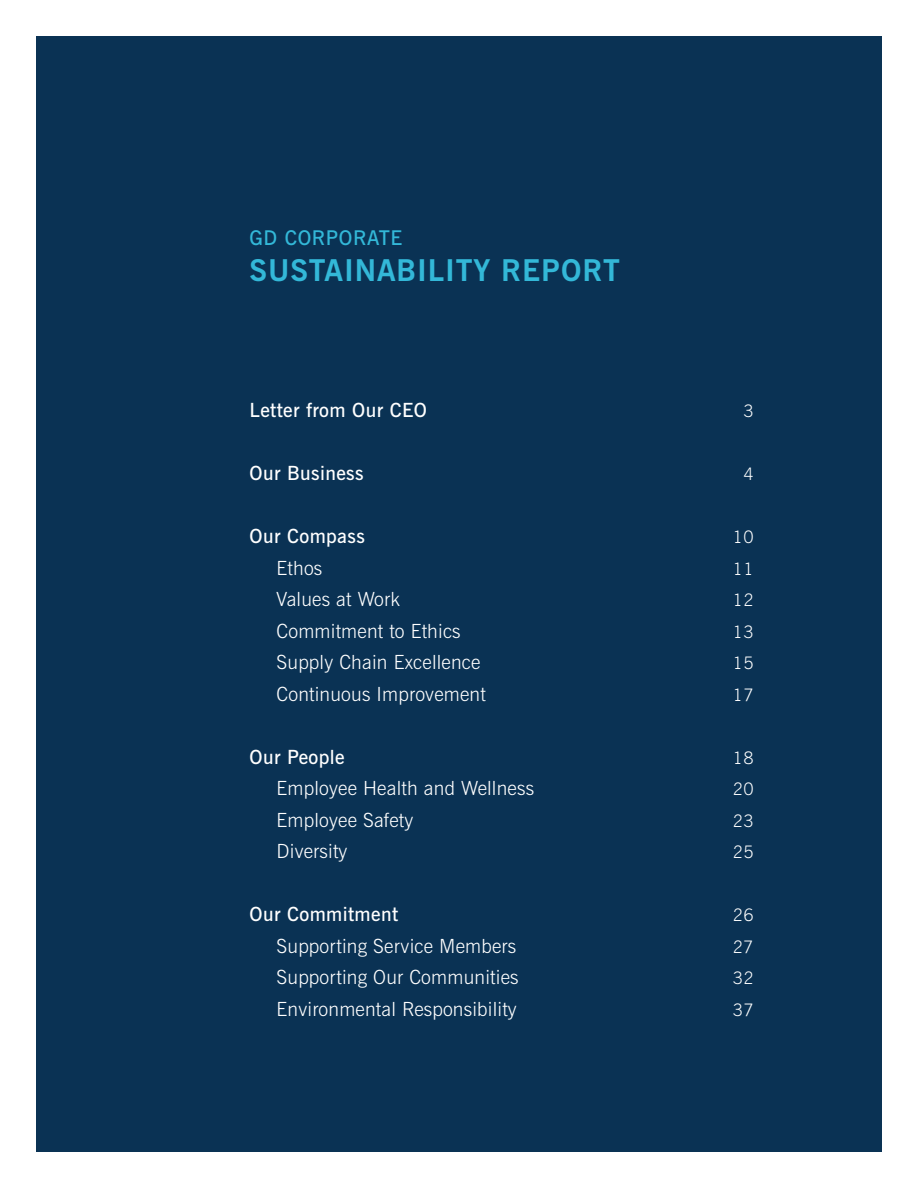
<style>
.page{position:relative;width:918px;height:1188px;background:#fff}
.page>*{position:absolute;margin:0;border:0;box-sizing:border-box;transform-origin:0 0}
.t1{font:700 30px "News Gothic BT";letter-spacing:.03em;color:#33b8d8}
.t2{font:600 20.25px "News Gothic BT";letter-spacing:.03em;color:#33b8d8}
.t3{font:300 19.5px "News Gothic BT";letter-spacing:.01em;color:#fff}
.t4{font:600 19.5px "News Gothic BT";letter-spacing:.02em;color:#fff}
.t5{font:300 17.25px "News Gothic BT";letter-spacing:.01em;color:#fff}
</style>
<div class="page">
<div style="left:36px;top:36px;width:846px;height:1116px;background:#0a3254"></div>
<p class="t2" style="left:250px;top:225px;width:154px">GD CORPORATE</p>
<h1 class="t1" style="left:250px;top:252px;width:372px">SUSTAINABILITY REPORT</h1>
<p class="t4" style="left:250px;top:399px;width:179px">Letter from Our CEO</p>
<p class="t5" style="left:743px;top:401px;width:12px">3</p>
<p class="t4" style="left:250px;top:462px;width:116px">Our Business</p>
<p class="t5" style="left:743px;top:464px;width:12px">4</p>
<p class="t4" style="left:250px;top:525px;width:117px">Our Compass</p>
<p class="t5" style="left:733px;top:527px;width:22px">10</p>
<p class="t3" style="left:277px;top:556px;width:47px">Ethos</p>
<p class="t5" style="left:733px;top:558px;width:22px">11</p>
<p class="t3" style="left:277px;top:588px;width:125px">Values at Work</p>
<p class="t5" style="left:733px;top:590px;width:22px">12</p>
<p class="t3" style="left:277px;top:619px;width:186px">Commitment to Ethics</p>
<p class="t5" style="left:733px;top:621px;width:22px">13</p>
<p class="t3" style="left:277px;top:651px;width:205px">Supply Chain Excellence</p>
<p class="t5" style="left:733px;top:653px;width:22px">15</p>
<p class="t3" style="left:277px;top:682px;width:211px">Continuous Improvement</p>
<p class="t5" style="left:733px;top:684px;width:22px">17</p>
<p class="t4" style="left:250px;top:745px;width:96px">Our People</p>
<p class="t5" style="left:733px;top:747px;width:22px">18</p>
<p class="t3" style="left:277px;top:777px;width:259px">Employee Health and Wellness</p>
<p class="t5" style="left:733px;top:779px;width:22px">20</p>
<p class="t3" style="left:277px;top:808px;width:138px">Employee Safety</p>
<p class="t5" style="left:733px;top:810px;width:22px">23</p>
<p class="t3" style="left:277px;top:840px;width:72px">Diversity</p>
<p class="t5" style="left:733px;top:842px;width:22px">25</p>
<p class="t4" style="left:250px;top:903px;width:150px">Our Commitment</p>
<p class="t5" style="left:733px;top:905px;width:22px">26</p>
<p class="t3" style="left:277px;top:934px;width:241px">Supporting Service Members</p>
<p class="t5" style="left:733px;top:936px;width:22px">27</p>
<p class="t3" style="left:277px;top:966px;width:243px">Supporting Our Communities</p>
<p class="t5" style="left:733px;top:968px;width:22px">32</p>
<p class="t3" style="left:277px;top:997px;width:242px">Environmental Responsibility</p>
<p class="t5" style="left:733px;top:999px;width:22px">37</p>
</div>
